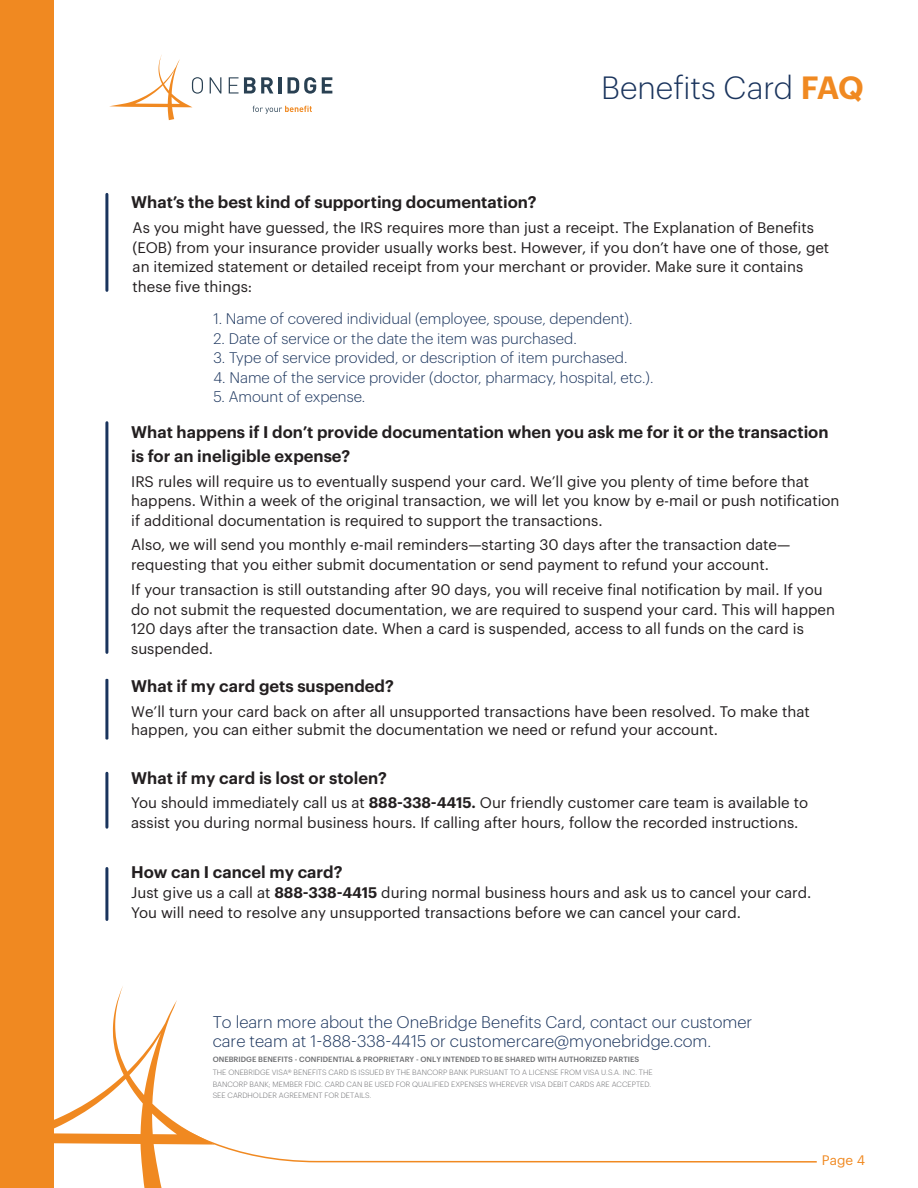
<style>
.page{position:relative;width:918px;height:1188px;background:#fff}
.page>*{position:absolute;margin:0;border:0;box-sizing:border-box;transform-origin:0 0}
.t1{font:300 31.5px "Graphik";color:#1a345d}
.t2{font:600 16.5px/24px "Graphik";color:#231f20}
.t3{font:300 16.5px/19.6px "Graphik";color:#1a345d}
.t4{font:15px/19.5px "Graphik";color:#231f20}
.t5{font:300 15px "Graphik";color:#1a345d}
.t6{font:13.5px "Graphik";color:#f08921}
.t7{font:300 7.5px/12px "Graphik";color:#6c6d70}
.s1{font-weight:600;color:#f08921}
.s2{font-weight:600}
.s3{font-weight:500}
</style>
<div class="page">
<div style="left:0;top:0;width:54px;height:1188px;background:#f08921"></div>
<svg style="left:54px;top:986px;width:123px;height:202px"></svg>
<svg style="left:157px;top:1111px;width:660px;height:52px"></svg>
<svg style="left:210px;top:77px;width:11px;height:17px"></svg>
<svg style="left:229px;top:77px;width:44px;height:17px"></svg>
<hr style="left:278px;top:77px;width:3px;height:17px;background:#294052">
<svg style="left:288px;top:77px;width:28px;height:17px"></svg>
<svg style="left:322px;top:77px;width:10px;height:17px"></svg>
<svg style="left:109px;top:55px;width:94px;height:65px"></svg>
<svg style="left:253px;top:106px;width:59px;height:8px"></svg>
<hr style="left:105px;top:194px;width:3px;height:96px;background:#1a345d">
<hr style="left:105px;top:423px;width:3px;height:229px;background:#1a345d">
<hr style="left:106px;top:680px;width:2px;height:59px;background:#1a345d">
<hr style="left:105px;top:773px;width:3px;height:54px;background:#1a345d">
<hr style="left:105px;top:868px;width:3px;height:51px;background:#1a345d">
<p class="t2" style="left:131px;top:189px;width:407px">What’s the best kind of supporting documentation?</p>
<p class="t1" style="left:601px;top:65px;width:264px">Benefits Card <span class="s1">FAQ</span></p>
<p class="t4" style="left:133px;top:217px;width:698px">As you might have guessed, the IRS requires more than just a receipt. The Explanation of Benefits (EOB) from your insurance provider usually works best. However, if you don’t have one of those, get an itemized statement or detailed receipt from your merchant or provider. Make sure it contains these five things:</p>
<p class="t5" style="left:214px;top:308px;width:420px">1. Name of covered individual (employee, spouse, dependent).</p>
<p class="t5" style="left:214px;top:328px;width:365px">2. Date of service or the date the item was purchased.</p>
<p class="t5" style="left:214px;top:347px;width:415px">3. Type of service provided, or description of item purchased.</p>
<p class="t5" style="left:214px;top:367px;width:441px">4. Name of the service provider (doctor, pharmacy, hospital, etc.).</p>
<p class="t5" style="left:214px;top:386px;width:153px">5. Amount of expense.</p>
<p class="t2" style="left:131px;top:419px;width:699px">What happens if I don’t provide documentation when you ask me for it or the transaction is for an ineligible expense?</p>
<p class="t4" style="left:131px;top:471px;width:710px">IRS rules will require us to eventually suspend your card. We’ll give you plenty of time before that happens. Within a week of the original transaction, we will let you know by e-mail or push notification if additional documentation is required to support the transactions.</p>
<p class="t4" style="left:131px;top:534px;width:661px">Also, we will send you monthly e-mail reminders—starting 30 days after the transaction date— requesting that you either submit documentation or send payment to refund your account.</p>
<p class="t4" style="left:131px;top:579px;width:705px">If your transaction is still outstanding after 90 days, you will receive final notification by mail. If you do not submit the requested documentation, we are required to suspend your card. This will happen 120 days after the transaction date. When a card is suspended, access to all funds on the card is suspended.</p>
<p class="t2" style="left:131px;top:673px;width:264px">What if my card gets suspended?</p>
<p class="t4" style="left:131px;top:702px;width:680px;line-height:18px">We’ll turn your card back on after all unsupported transactions have been resolved. To make that happen, you can either submit the documentation we need or refund your account.</p>
<p class="t2" style="left:131px;top:765px;width:257px">What if my card is lost or stolen?</p>
<p class="t4" style="left:131px;top:792px;width:678px">You should immediately call us at <span class="s2">888-338-4415.</span> Our friendly customer care team is available to assist you during normal business hours. If calling after hours, follow the recorded instructions.</p>
<p class="t2" style="left:131px;top:859px;width:213px">How can I cancel my card?</p>
<p class="t4" style="left:131px;top:882px;width:682px;line-height:20px">Just give us a call at <span class="s2">888-338-4415</span> during normal business hours and ask us to cancel your card.<br>You will need to resolve any unsupported transactions before we can cancel your card.</p>
<p class="t3" style="left:213px;top:1011px;width:541px">To learn more about the OneBridge Benefits Card, contact our customer care team at 1-888-338-4415 or customercare@myonebridge.com.</p>
<p class="t7" style="left:213px;top:1053px;width:442px"><span class="s3">ONEBRIDGE BENEFITS - CONFIDENTIAL &amp; PROPRIETARY - ONLY INTENDED TO BE SHARED WITH AUTHORIZED PARTIES </span>THE ONEBRIDGE VISA® BENEFITS CARD IS ISSUED BY THE BANCORP BANK PURSUANT TO A LICENSE FROM VISA U.S.A. INC. THE BANCORP BANK; MEMBER FDIC. CARD CAN BE USED FOR QUALIFIED EXPENSES WHEREVER VISA DEBIT CARDS ARE ACCEPTED.<br>SEE CARDHOLDER AGREEMENT FOR DETAILS.</p>
<p class="t6" style="left:822px;top:1150px;width:45px">Page 4</p>
</div>
